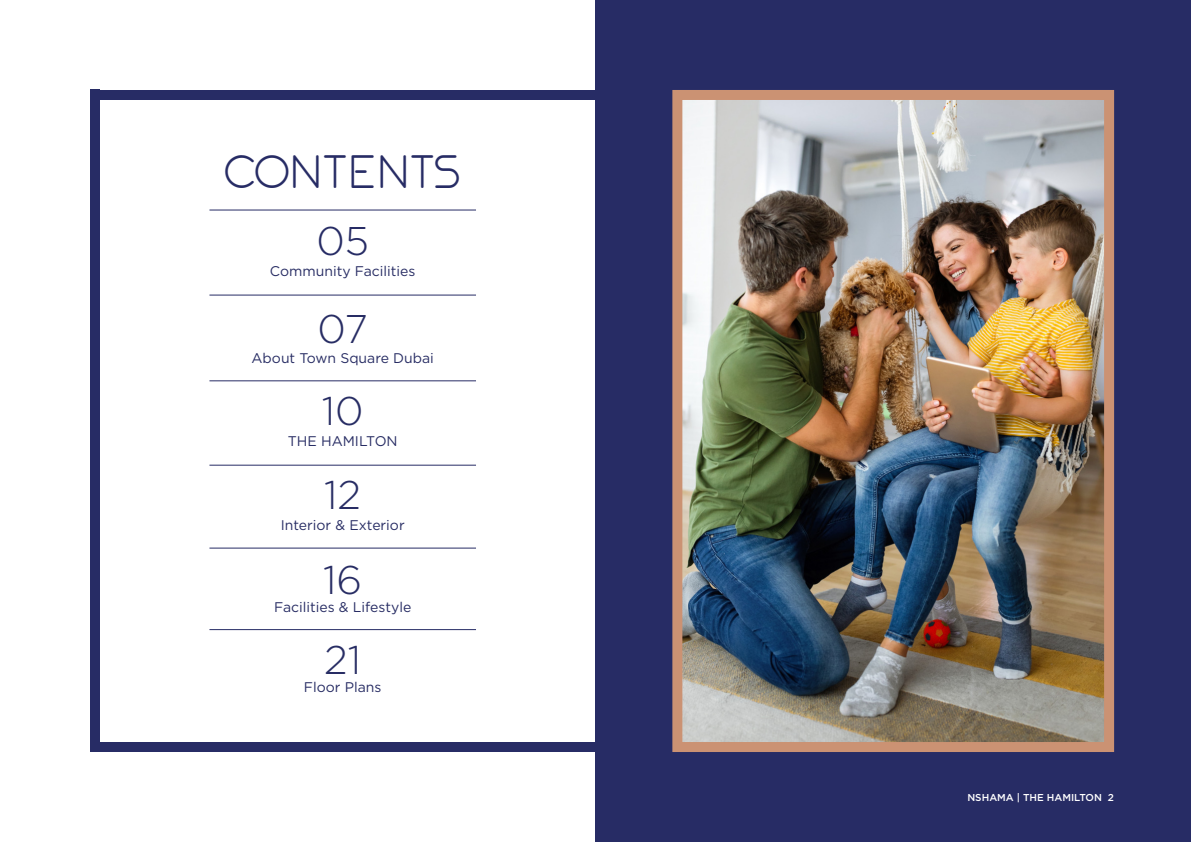
<style>
.page{position:relative;width:1191px;height:842px;background:#fff}
.page>*{position:absolute;margin:0;border:0;box-sizing:border-box;transform-origin:0 0}
.t1{font:42px "SPOTNI Kdemo";letter-spacing:-.04em;color:#272c65}
.t2{font:300 40px "Gotham";color:#282d64}
.t3{font:300 40px "Gotham";color:#272c65}
.t4{font:14px "Gotham";color:#282d64}
.t5{font:500 10px "Gotham";color:#fff}
</style>
<div class="page">
<div style="left:595px;top:0;width:596px;height:842px;background:#272c65"></div>
<img style="left:683px;top:101px;width:420px;height:640px">
<div style="left:672px;top:90px;width:442px;height:662px;border:10px solid #cb9273"></div>
<div style="left:90px;top:90px;width:505px;height:10px;background:#272c65"></div>
<div style="left:90px;top:90px;width:10px;height:662px;background:#272c65"></div>
<div style="left:90px;top:742px;width:505px;height:10px;background:#272c65"></div>
<hr style="left:209px;top:210px;width:267px;height:1px;background:#272c65">
<hr style="left:209px;top:295px;width:267px;height:1px;background:#272c65">
<hr style="left:209px;top:381px;width:267px;height:1px;background:#272c65">
<hr style="left:209px;top:465px;width:267px;height:1px;background:#272c65">
<hr style="left:209px;top:548px;width:267px;height:1px;background:#272c65">
<hr style="left:209px;top:629px;width:267px;height:1px;background:#272c65">
<h1 class="t1" style="left:223px;top:149px;width:240px">CONTENTS</h1>
<h2 class="t3" style="left:316px;top:223px;width:54px">05</h2>
<p class="t4" style="left:270px;top:265px;width:147px">Community Facilities</p>
<h2 class="t2" style="left:317px;top:311px;width:52px">07</h2>
<p class="t4" style="left:252px;top:352px;width:184px">About Town Square Dubai</p>
<h2 class="t2" style="left:322px;top:393px;width:43px">10</h2>
<p class="t4" style="left:288px;top:434px;width:111px">THE HAMILTON</p>
<h2 class="t2" style="left:324px;top:476px;width:38px">12</h2>
<p class="t4" style="left:281px;top:519px;width:125px">Interior &amp; Exterior</p>
<h2 class="t2" style="left:323px;top:562px;width:41px">16</h2>
<p class="t4" style="left:274px;top:600px;width:139px">Facilities &amp; Lifestyle</p>
<h2 class="t2" style="left:324px;top:642px;width:38px">21</h2>
<p class="t4" style="left:304px;top:681px;width:79px">Floor Plans</p>
<p class="t5" style="left:967px;top:793px;width:148px">NSHAMA | THE HAMILTON 2</p>
</div>
